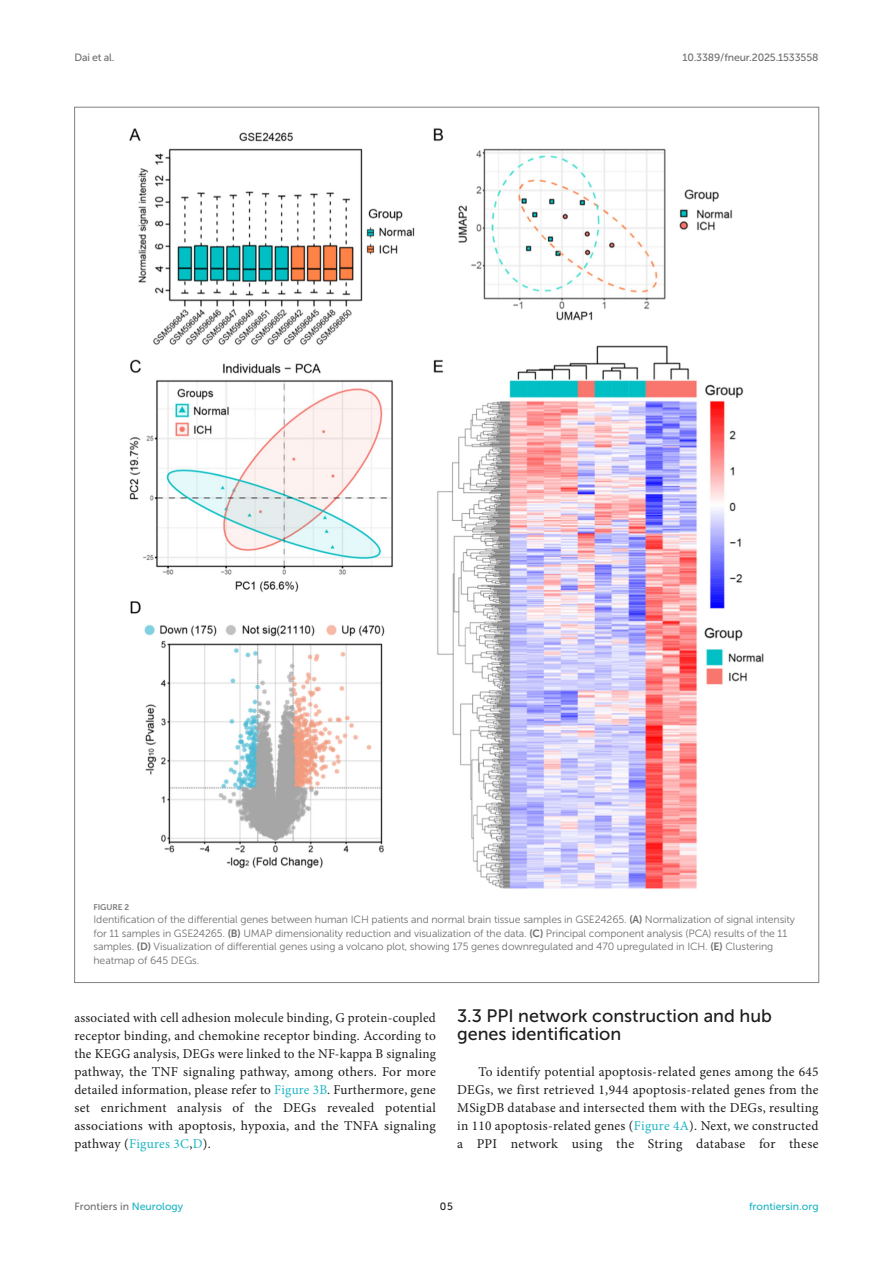
<style>
.page{position:relative;width:893px;height:1263px;background:#fff}
.page>*{position:absolute;margin:0;border:0;box-sizing:border-box;transform-origin:0 0}
.HEAD_2{font:18px/18px "Museo Sans 500";color:#1b1c1b}
.TEXT{font:13.5px/18px "Minion Pro";letter-spacing:.02em;color:#1b1c1b;text-align:justify}
.FIG_LEG{font:10.5px/13.5px "Museo Sans 300";letter-spacing:-.01em;color:#706f70}
.t1{font:10.5px "Museo Sans 500";letter-spacing:-.015em;color:#706f70}
.t2{font:10.5px "Museo Sans 500";color:#1db5c3}
.t3{font:10.5px "Museo Sans 500";color:#1b1c1b}
.FIG_HD{font:8.25px "Museo Sans 700";letter-spacing:-.01em;color:#7e7f7f}
.s1{font-family:"Museo Sans 700"}
.s2{color:#1db5c3}
</style>
<div class="page">
<img style="left:129px;top:128px;width:635px;height:761px">
<p class="t1" style="left:74px;top:52px;width:42px">Dai et al.</p>
<p class="t1" style="left:682px;top:52px;width:138px">10.3389/fneur.2025.1533558</p>
<p class="FIG_HD" style="left:94px;top:902px;width:37px">FIGURE 2</p>
<p class="FIG_LEG" style="left:94px;top:913px;width:703px">Identification of the differential genes between human ICH patients and normal brain tissue samples in GSE24265. <span class="s1">(A)</span> Normalization of signal intensity for 11 samples in GSE24265. <span class="s1">(B)</span> UMAP dimensionality reduction and visualization of the data. <span class="s1">(C)</span> Principal component analysis (PCA) results of the 11 samples. <span class="s1">(D)</span> Visualization of differential genes using a volcano plot, showing 175 genes downregulated and 470 upregulated in ICH. <span class="s1">(E)</span> Clustering heatmap of 645 DEGs.</p>
<p class="TEXT" style="left:74px;top:1009px;width:363px">associated with cell adhesion molecule binding, G protein-coupled receptor binding, and chemokine receptor binding. According to the KEGG analysis, DEGs were linked to the NF-kappa B signaling pathway, the TNF signaling pathway, among others. For more detailed information, please refer to <span class="s2">Figure 3B</span>. Furthermore, gene set enrichment analysis of the DEGs revealed potential associations with apoptosis, hypoxia, and the TNFA signaling pathway (<span class="s2">Figures 3C</span>,<span class="s2">D</span>).</p>
<p class="HEAD_2" style="left:457px;top:1007px;width:316px">3.3 PPI network construction and hub genes identification</p>
<p class="TEXT" style="left:457px;top:1063px;width:363px;text-indent:21px">To identify potential apoptosis-related genes among the 645<br>DEGs, we first retrieved 1,944 apoptosis-related genes from the MSigDB database and intersected them with the DEGs, resulting in 110 apoptosis-related genes (<span class="s2">Figure 4A</span>). Next, we constructed a PPI network using the String database for these</p>
<p class="t1" style="left:74px;top:1200px;width:110px">Frontiers in <span class="s2">Neurology</span></p>
<p class="t3" style="left:440px;top:1200px;width:14px">05</p>
<p class="t2" style="left:749px;top:1200px;width:71px">frontiersin.org</p>
</div>
